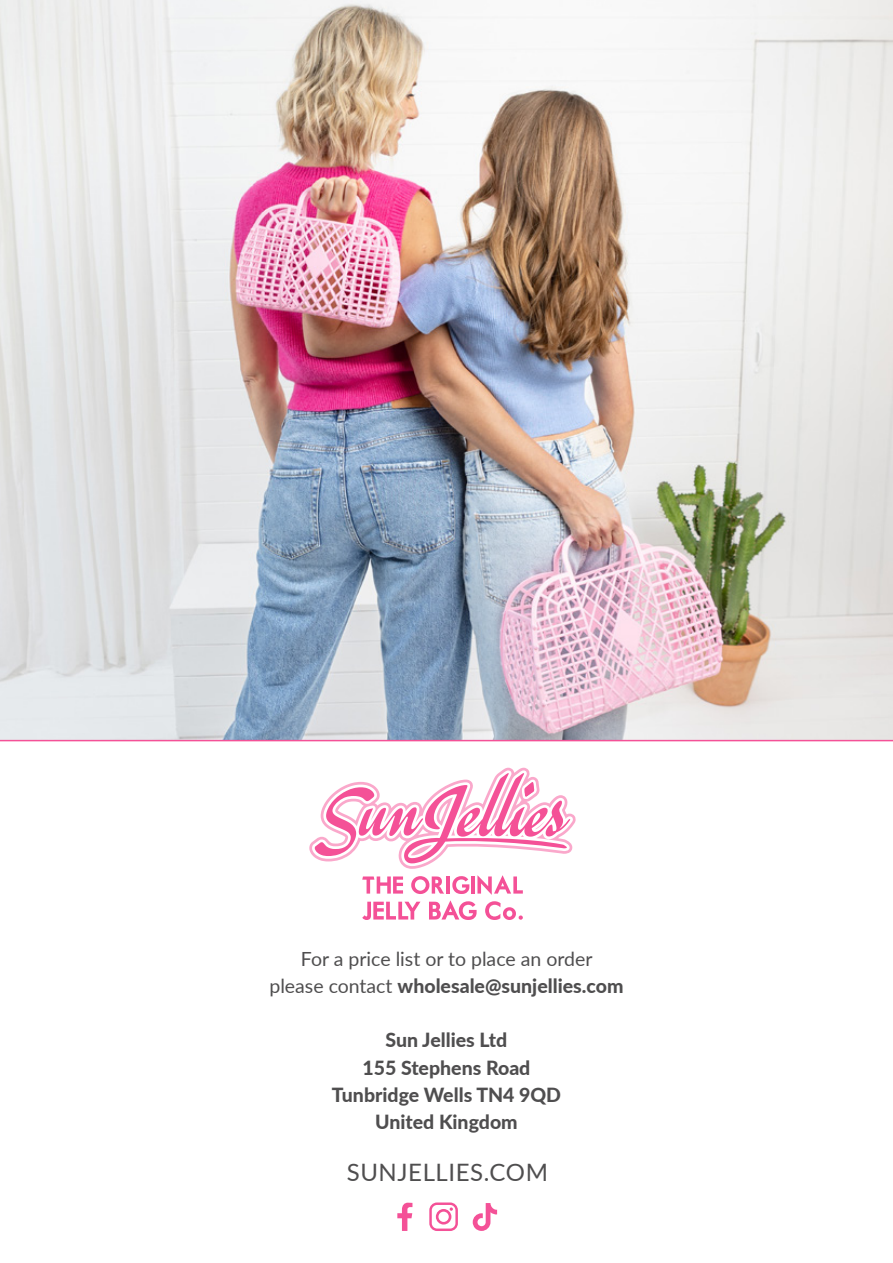
<style>
.page{position:relative;width:893px;height:1263px;background:#fff}
.page>*{position:absolute;margin:0;border:0;box-sizing:border-box;transform-origin:0 0}
.t1{font:24px "Lato";letter-spacing:.025em;color:#4f4e4f}
.t2{font:19.5px/27px "Lato";color:#4f4e4f;text-align:center}
.t3{font:800 19.5px/27px "Lato";color:#4f4e4f;text-align:center}
.s1{font-weight:800}
</style>
<div class="page">
<svg style="left:362px;top:875px;width:161px;height:45px"></svg>
<svg style="left:309px;top:768px;width:267px;height:101px"></svg>
<img style="left:0;top:0;width:893px;height:741px">
<svg style="left:397px;top:1202px;width:15px;height:29px"></svg>
<svg style="left:429px;top:1202px;width:29px;height:29px"></svg>
<svg style="left:473px;top:1203px;width:24px;height:28px"></svg>
<p class="t2" style="left:269px;top:945px;width:356px">For a price list or to place an order<br>please contact <span class="s1">wholesale@sunjellies.com</span></p>
<p class="t3" style="left:332px;top:1026px;width:231px">Sun Jellies Ltd<br>155 Stephens Road<br>Tunbridge Wells TN4 9QD<br>United Kingdom</p>
<p class="t1" style="left:347px;top:1155px;width:203px">SUNJELLIES.COM</p>
</div>
